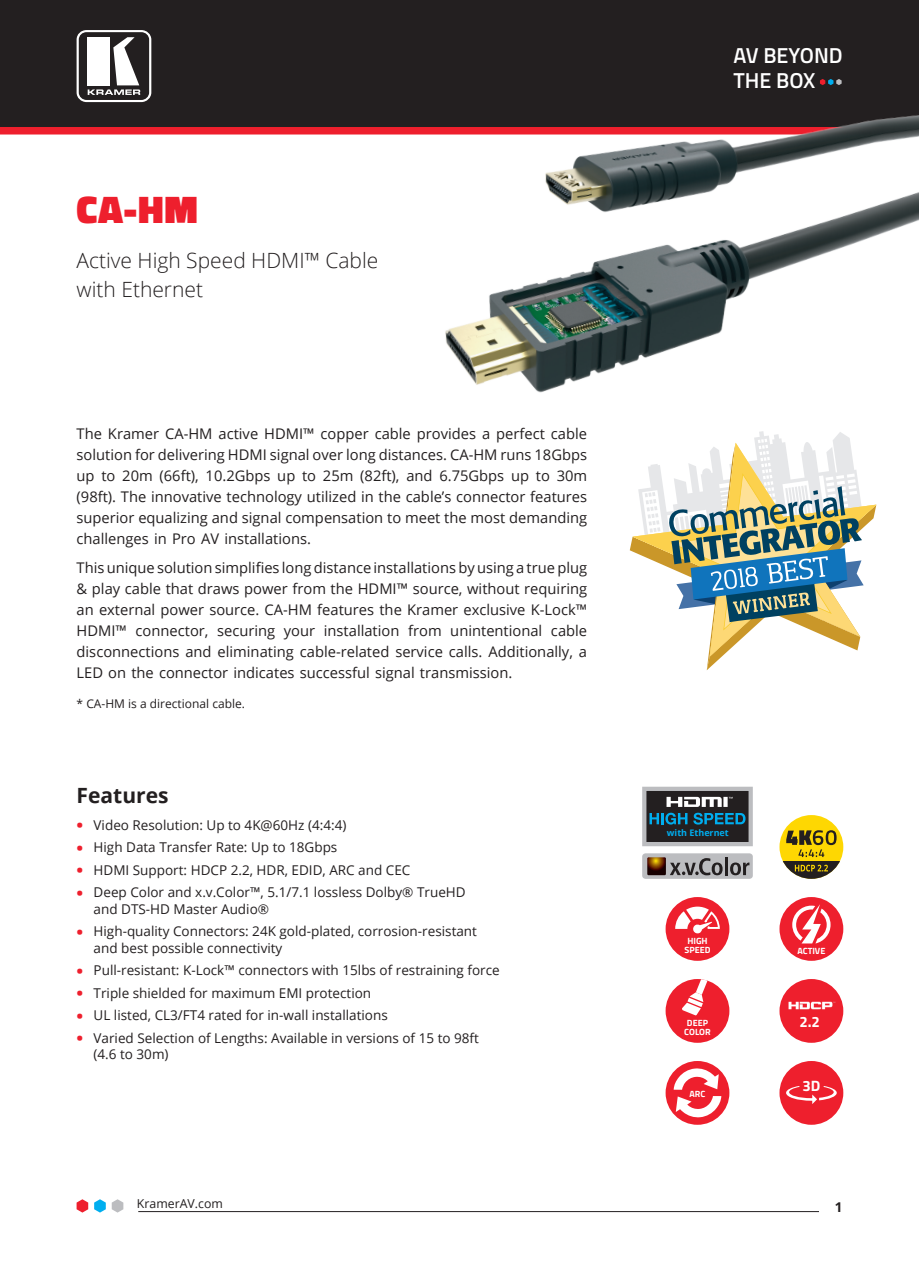
<style>
.page{position:relative;width:919px;height:1263px;background:#fff}
.page>*{position:absolute;margin:0;border:0;box-sizing:border-box;transform-origin:0 0}
.t1{font:900 39px "Titillium Web";color:#ee1f2d}
.t2{font:600 21.6px/26px "Titillium Web";color:#fff}
.t3{font:300 21px/28.5px "Open Sans";color:#231f20}
.t4{font:700 21px "Open Sans";color:#231f20}
.t5{font:700 15px "Titillium Web";color:#fff}
.t6{font:14.7px/21px "Open Sans";color:#231f20;text-align:justify}
.t7{font:13.5px/16.5px "Open Sans";color:#231f20}
.t8{font:700 13.5px "Open Sans";color:#231f20}
.t9{font:12.3px "Open Sans";color:#231f20}
.t10{font:12px "Open Sans";color:#231f20}
.t11{font:700 9px/9px "Titillium Web";color:#fff}
.t12{font:700 9px "Open Sans";color:#00aeef}
.s1{font-weight:700;font-size:16.2px;color:#ee1f2d}
</style>
<div class="page">
<div style="left:0;top:0;width:918px;height:132px;background:#231f20"></div>
<svg style="left:820px;top:79px;width:21px;height:6px"></svg>
<svg style="left:77px;top:30px;width:74px;height:72px"></svg>
<div style="left:0;top:127px;width:918px;height:7px;background:#ee1f2d"></div>
<hr style="left:138px;top:1211px;width:681px;height:1px;background:#231f20">
<svg style="left:94px;top:1199px;width:12px;height:13px"></svg>
<svg style="left:77px;top:1199px;width:11px;height:13px"></svg>
<svg style="left:112px;top:1199px;width:11px;height:13px"></svg>
<img style="left:410px;top:115px;width:508px;height:278px">
<div style="left:642px;top:853px;width:110px;height:26px;background:#bcbdc0;border-radius:3px"></div>
<hr style="left:724px;top:857px;width:3px;height:18px;background:#231f20">
<svg style="left:730px;top:862px;width:19px;height:13px"></svg>
<svg style="left:647px;top:857px;width:75px;height:18px"></svg>
<div style="left:665px;top:979px;width:64px;height:64px;background:#ee1f2d;border-radius:50%"></div>
<svg style="left:681px;top:979px;width:30px;height:36px"></svg>
<div style="left:779px;top:1061px;width:64px;height:64px;background:#ee1f2d;border-radius:50%"></div>
<svg style="left:786px;top:1086px;width:50px;height:18px"></svg>
<div style="left:779px;top:979px;width:64px;height:64px;background:#ee1f2d;border-radius:50%"></div>
<img style="left:788px;top:1002px;width:47px;height:8px">
<div style="left:779px;top:815px;width:64px;height:64px;background:#fed702;border-radius:50%"></div>
<svg style="left:783px;top:862px;width:57px;height:17px"></svg>
<svg style="left:786px;top:830px;width:50px;height:27px"></svg>
<svg style="left:794px;top:865px;width:33px;height:6px"></svg>
<div style="left:779px;top:897px;width:64px;height:64px;background:#ee1f2d;border-radius:50%"></div>
<svg style="left:792px;top:904px;width:38px;height:39px"></svg>
<div style="left:665px;top:1061px;width:64px;height:64px;background:#ee1f2d;border-radius:50%"></div>
<svg style="left:675px;top:1096px;width:46px;height:22px"></svg>
<svg style="left:673px;top:1068px;width:45px;height:22px"></svg>
<div style="left:665px;top:897px;width:64px;height:64px;background:#ee1f2d;border-radius:50%"></div>
<svg style="left:675px;top:907px;width:44px;height:27px"></svg>
<svg style="left:629px;top:431px;width:247px;height:239px"></svg>
<div style="left:644px;top:789px;width:106px;height:55px;background:#231f20"></div>
<div style="left:642px;top:787px;width:110px;height:59px;border:4px solid #bcbdc0"></div>
<svg style="left:649px;top:813px;width:38px;height:11px"></svg>
<svg style="left:693px;top:813px;width:52px;height:11px"></svg>
<svg style="left:666px;top:797px;width:66px;height:10px"></svg>
<h1 class="t1" style="left:77px;top:181px;width:123px">CA-HM</h1>
<h3 class="t3" style="left:77px;top:246px;width:303px">Active High Speed HDMI™ Cable with Ethernet</h3>
<p class="t6" style="left:77px;top:422px;width:512px">The Kramer CA-HM active HDMI™ copper cable provides a perfect cable solution for delivering HDMI signal over long distances. CA-HM runs 18Gbps up to 20m (66ft), 10.2Gbps up to 25m (82ft), and 6.75Gbps up to 30m (98ft). The innovative technology utilized in the cable’s connector features superior equalizing and signal compensation to meet the most demanding challenges in Pro AV installations.</p>
<p class="t6" style="left:77px;top:557px;width:512px">This unique solution simplifies long distance installations by using a true plug &amp; play cable that draws power from the HDMI™ source, without requiring an external power source. CA-HM features the Kramer exclusive K-Lock™ HDMI™ connector, securing your installation from unintentional cable disconnections and eliminating cable-related service calls. Additionally, a LED on the connector indicates successful signal transmission.</p>
<p class="t10" style="left:77px;top:695px;width:170px">* CA-HM is a directional cable.</p>
<h3 class="t4" style="left:77px;top:780px;width:93px">Features</h3>
<p class="t7" style="left:77px;top:816px;width:271px"><span class="s1">•</span> Video Resolution: Up to 4K@60Hz (4:4:4)</p>
<p class="t7" style="left:77px;top:839px;width:262px"><span class="s1">•</span> High Data Transfer Rate: Up to 18Gbps</p>
<p class="t7" style="left:77px;top:861px;width:335px"><span class="s1">•</span> HDMI Support: HDCP 2.2, HDR, EDID, ARC and CEC</p>
<p class="t7" style="left:94px;top:884px;width:373px;text-indent:-17px"><span class="s1">•</span> Deep Color and x.v.Color™, 5.1/7.1 lossless Dolby® TrueHD and DTS-HD Master Audio®</p>
<p class="t7" style="left:94px;top:923px;width:385px;text-indent:-17px"><span class="s1">•</span> High-quality Connectors: 24K gold-plated, corrosion-resistant and best possible connectivity</p>
<p class="t7" style="left:77px;top:962px;width:424px"><span class="s1">•</span> Pull-resistant: K-Lock™ connectors with 15lbs of restraining force</p>
<p class="t7" style="left:77px;top:984px;width:296px"><span class="s1">•</span> Triple shielded for maximum EMI protection</p>
<p class="t7" style="left:77px;top:1006px;width:313px"><span class="s1">•</span> UL listed, CL3/FT4 rated for in-wall installations</p>
<p class="t7" style="left:94px;top:1029px;width:387px;text-indent:-17px"><span class="s1">•</span> Varied Selection of Lengths: Available in versions of 15 to 98ft (4.6 to 30m)</p>
<h2 class="t2" style="left:733px;top:41px;width:111px">AV BEYOND<br>THE BOX</h2>
<p class="t12" style="left:667px;top:826px;width:63px">with Ethernet</p>
<p class="t11" style="left:684px;top:935px;width:27px;text-align:center">HIGH<br>SPEED</p>
<p class="t11" style="left:684px;top:1017px;width:28px">DEEP<br>COLOR</p>
<p class="t11" style="left:689px;top:1088px;width:17px">ARC</p>
<p class="t11" style="left:797px;top:945px;width:29px">ACTIVE</p>
<p class="t5" style="left:799px;top:1010px;width:22px">2.2</p>
<p class="t5" style="left:802px;top:1075px;width:19px">3D</p>
<p class="t9" style="left:137px;top:1195px;width:87px">KramerAV.com</p>
<p class="t8" style="left:834px;top:1197px;width:9px">1</p>
</div>
